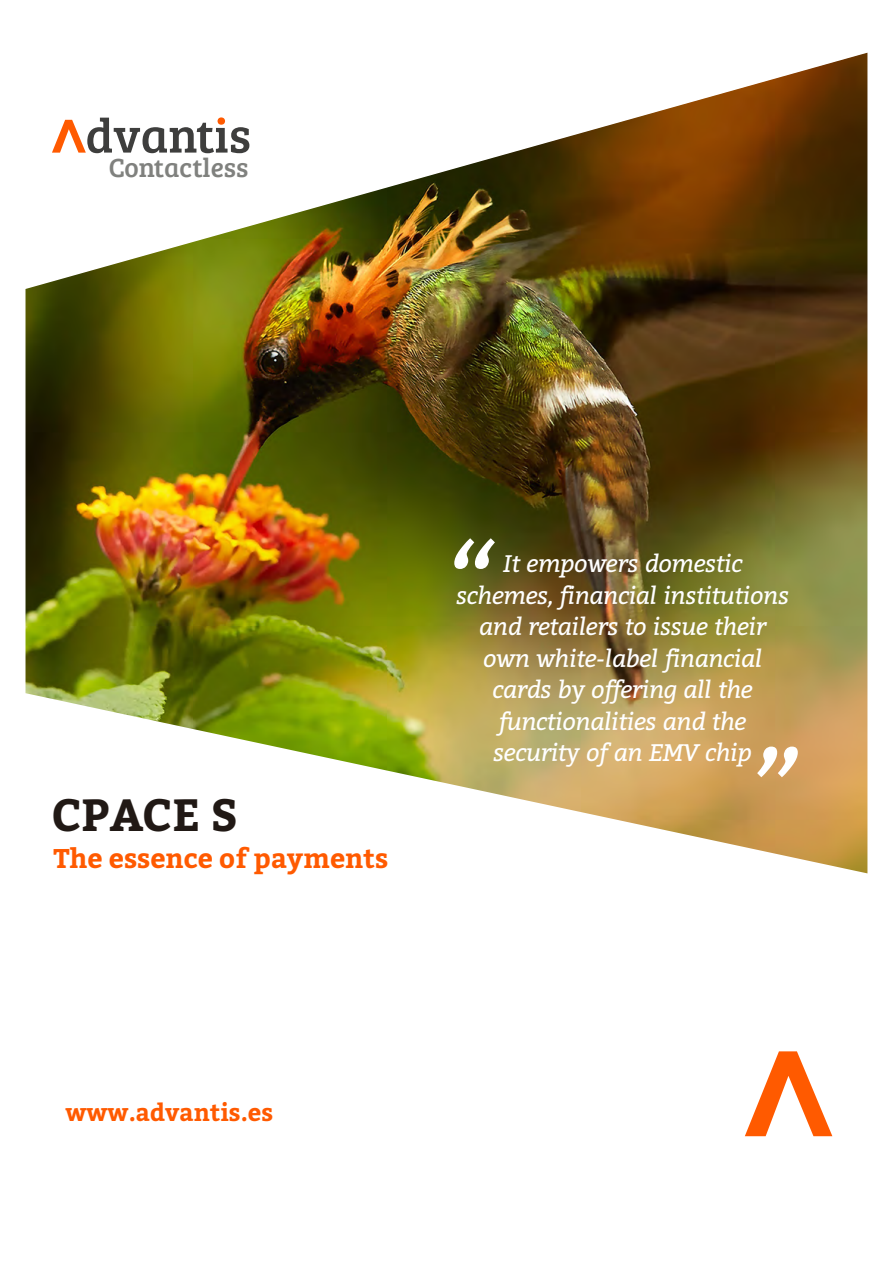
<style>
.page{position:relative;width:893px;height:1263px;background:#fff}
.page>*{position:absolute;margin:0;border:0;box-sizing:border-box;transform-origin:0 0}
.t1{font:700 45px "Bitter";color:#211915}
.t2{font:27.15px "Bree Serif";color:#80817e}
.t3{font:700 27px "Bitter";color:#ff5a00}
.t4{font:italic 24px/31.5px "Bitter";letter-spacing:-.02em;color:#fff;text-align:center}
.t5{font:700 24px "Bitter";color:#ff5a00}
</style>
<div class="page">
<img style="left:26px;top:53px;width:841px;height:820px">
<svg style="left:745px;top:1051px;width:87px;height:85px"></svg>
<svg style="left:454px;top:538px;width:41px;height:31px"></svg>
<svg style="left:757px;top:746px;width:41px;height:31px"></svg>
<svg style="left:52px;top:117px;width:197px;height:36px"></svg>
<p class="t2" style="left:108px;top:148px;width:142px">Contactless</p>
<h1 class="t1" style="left:52px;top:788px;width:188px">CPACE S</h1>
<p class="t3" style="left:53px;top:842px;width:336px">The essence of payments</p>
<p class="t4" style="left:456px;top:546px;width:334px">It empowers domestic schemes, financial institutions and retailers to issue their own white-label financial cards by offering all the functionalities and the security of an EMV chip</p>
<p class="t5" style="left:65px;top:1098px;width:209px">www.advantis.es</p>
</div>
